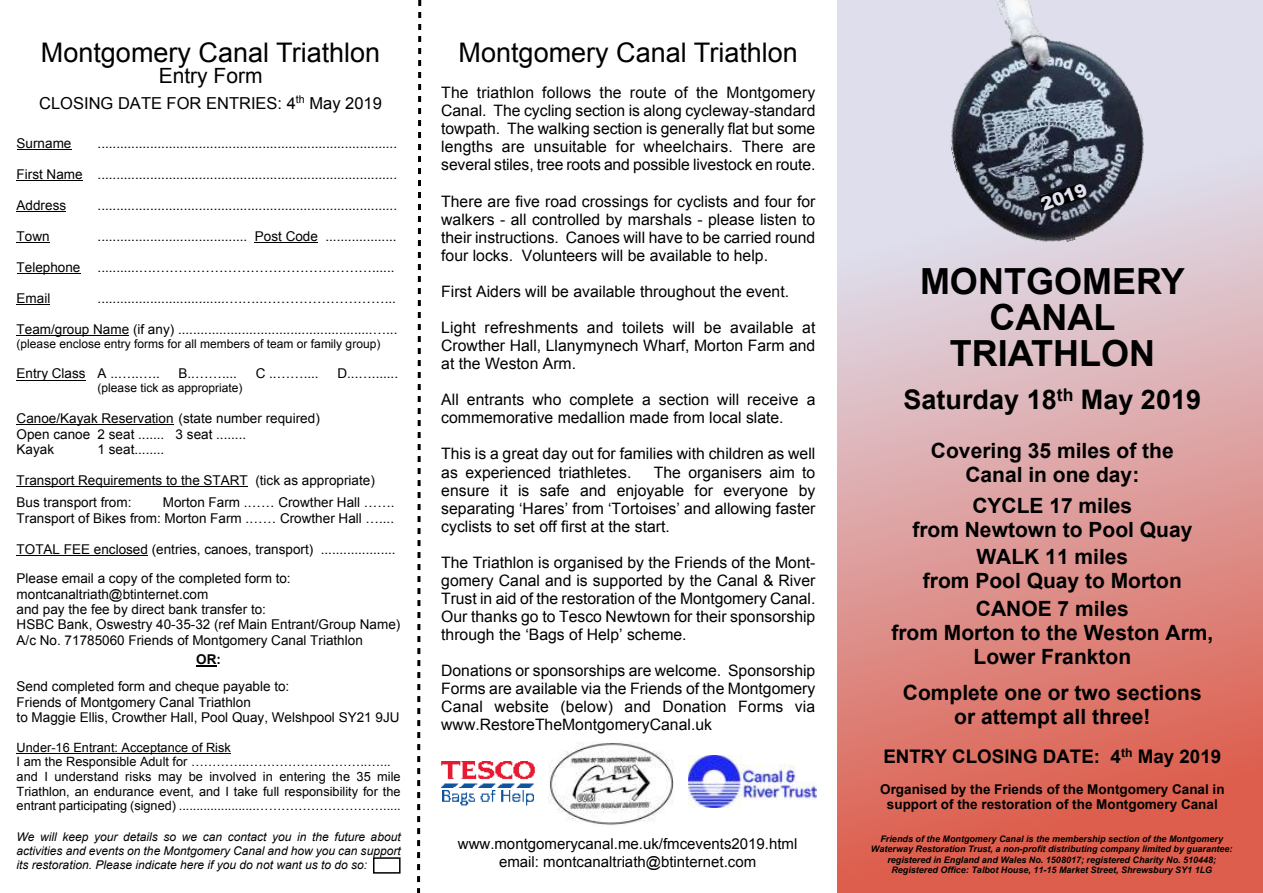
<style>
.page{position:relative;width:1263px;height:893px;background:#fff}
.page>*{position:absolute;margin:0;border:0;box-sizing:border-box;transform-origin:0 0}
.t1{font:700 36px/36px "Arial";color:#000;text-align:center}
.t2{font:27px "Arial";color:#000}
.t3{font:700 27px "Arial";color:#000}
.t4{font:700 21px/24.2px "Arial";color:#000;text-align:center}
.t5{font:21px "Arial";color:#000}
.t6{font:700 18.75px "Arial";color:#000}
.t7{font:900 18px "Arial";color:#e0e0ef}
.t8{font:16.5px "Arial";color:#000}
.t9{font:15.75px/18px "Arial";color:#000;text-align:justify}
.t10{font:15px/18px "Arial";color:#000;text-align:center}
.t11{font:13.5px/15.5px "Arial";color:#000}
.t12{font:700 13.5px/15.5px "Arial";color:#000;text-align:center}
.t13{font:12.75px/14.5px "Arial";color:#000}
.t14{font:italic 12px/13.8px "Arial";color:#000;text-align:justify}
.t15{font:12px "Arial";color:#000}
.t16{font:italic 700 9px/10.4px "Arial";color:#000;text-align:center}
</style>
<div class="page">
<svg style="left:838px;top:0;width:425px;height:893px;background:#dd9a98"></svg>
<svg style="left:417px;top:0;width:5px;height:893px"></svg>
<img style="left:884px;top:0;width:280px;height:262px">
<svg style="left:1039px;top:183px;width:47px;height:28px"></svg>
<hr style="left:17px;top:149px;width:54px;height:1px;background:#000">
<hr style="left:17px;top:180px;width:66px;height:1px;background:#000">
<hr style="left:17px;top:211px;width:49px;height:1px;background:#000">
<hr style="left:17px;top:242px;width:33px;height:1px;background:#000">
<hr style="left:255px;top:242px;width:63px;height:1px;background:#000">
<hr style="left:17px;top:273px;width:64px;height:1px;background:#000">
<hr style="left:17px;top:304px;width:33px;height:1px;background:#000">
<hr style="left:17px;top:335px;width:112px;height:1px;background:#000">
<hr style="left:17px;top:380px;width:69px;height:1px;background:#000">
<hr style="left:17px;top:424px;width:157px;height:1px;background:#000">
<hr style="left:17px;top:486px;width:231px;height:1px;background:#000">
<hr style="left:17px;top:555px;width:131px;height:1px;background:#000">
<hr style="left:196px;top:665px;width:21px;height:2px;background:#000">
<hr style="left:17px;top:753px;width:214px;height:1px;background:#000">
<div style="left:373px;top:857px;width:28px;height:17px;background:#fff;border:2px solid #000"></div>
<img style="left:441px;top:761px;width:94px;height:26px">
<img style="left:443px;top:791px;width:90px;height:15px">
<img style="left:548px;top:742px;width:126px;height:83px">
<img style="left:688px;top:755px;width:53px;height:52px">
<img style="left:742px;top:764px;width:74px;height:36px">
<h2 class="t2" style="left:41px;top:42px;width:341px">Montgomery Canal Triathlon</h2>
<h3 class="t5" style="left:159px;top:68px;width:105px">Entry Form</h3>
<p class="t8" style="left:39px;top:97px;width:344px">CLOSING DATE FOR ENTRIES: 4<sup>th</sup> May 2019</p>
<h2 class="t2" style="left:459px;top:43px;width:341px">Montgomery Canal Triathlon</h2>
<p class="t9" style="left:441px;top:85px;width:376px">The triathlon follows the route of the Montgomery Canal. The cycling section is along cycleway-standard towpath. The walking section is generally flat but some lengths are unsuitable for wheelchairs. There are several stiles, tree roots and possible livestock en route.</p>
<p class="t9" style="left:441px;top:194px;width:376px">There are five road crossings for cyclists and four for walkers - all controlled by marshals - please listen to their instructions. Canoes will have to be carried round four locks. Volunteers will be available to help.</p>
<p class="t9" style="left:441px;top:284px;width:349px">First Aiders will be available throughout the event.</p>
<p class="t9" style="left:441px;top:320px;width:376px">Light refreshments and toilets will be available at Crowther Hall, Llanymynech Wharf, Morton Farm and at the Weston Arm.</p>
<p class="t9" style="left:441px;top:392px;width:376px">All entrants who complete a section will receive a commemorative medallion made from local slate.</p>
<p class="t9" style="left:441px;top:446px;width:376px">This is a great day out for families with children as well as experienced triathletes.</p>
<p class="t11" style="left:17px;top:137px;width:56px">Surname</p>
<p class="t11" style="left:98px;top:137px;width:301px">................................................................................</p>
<p class="t11" style="left:17px;top:168px;width:382px">First Name ................................................................................</p>
<p class="t11" style="left:17px;top:199px;width:51px">Address</p>
<p class="t11" style="left:98px;top:199px;width:301px">................................................................................</p>
<p class="t11" style="left:17px;top:229px;width:35px">Town</p>
<p class="t11" style="left:98px;top:229px;width:300px">........................................ Post Code ...................</p>
<p class="t11" style="left:17px;top:260px;width:65px">Telephone</p>
<p class="t11" style="left:98px;top:260px;width:298px">...........….…………………………………………......</p>
<p class="t11" style="left:17px;top:291px;width:35px">Email</p>
<p class="t11" style="left:98px;top:291px;width:300px">..................................….…..………………………...</p>
<p class="t11" style="left:17px;top:322px;width:382px">Team/group Name (if any) ....................................................…...</p>
<p class="t15" style="left:17px;top:339px;width:365px">(please enclose entry forms for all members of team or family group)</p>
<p class="t11" style="left:17px;top:367px;width:145px">Entry Class A ..…..…..</p>
<p class="t11" style="left:179px;top:367px;width:60px">B..……....</p>
<p class="t11" style="left:256px;top:367px;width:64px">C ..……....</p>
<p class="t11" style="left:337px;top:367px;width:62px">D...….......</p>
<p class="t15" style="left:98px;top:384px;width:146px">(please tick as appropriate)</p>
<p class="t11" style="left:17px;top:412px;width:305px">Canoe/Kayak Reservation (state number required)<br>Open canoe 2 seat ....... 3 seat ........<br>Kayak</p>
<p class="t11" style="left:98px;top:443px;width:68px">1 seat........</p>
<p class="t11" style="left:17px;top:470px;width:360px;line-height:22.4px">Transport Requirements to the START (tick as appropriate)<br>Bus transport from:</p>
<p class="t9" style="left:441px;top:464px;width:376px;text-indent:212px">The organisers aim to ensure it is safe and enjoyable for everyone by separating ‘Hares’ from ‘Tortoises’ and allowing faster cyclists to set off first at the start.</p>
<p class="t9" style="left:441px;top:555px;width:376px">The Triathlon is organised by the Friends of the Mont&shy;gomery Canal and is supported by the Canal &amp; River Trust in aid of the restoration of the Montgomery Canal.<br>Our thanks go to Tesco Newtown for their sponsorship through the ‘Bags of Help’ scheme.</p>
<p class="t9" style="left:441px;top:663px;width:376px">Donations or sponsorships are welcome. Sponsorship Forms are available via the Friends of the Montgomery Canal website (below) and Donation Forms via www.RestoreTheMontgomeryCanal.uk</p>
<p class="t11" style="left:17px;top:496px;width:380px;text-align:right">Morton Farm .…… Crowther Hall …….<br>Transport of Bikes from: Morton Farm .…… Crowther Hall …....</p>
<p class="t11" style="left:17px;top:536px;width:381px;line-height:29.2px">TOTAL FEE enclosed (entries, canoes, transport) ....................<br>Please email a copy of the completed form to:</p>
<p class="t11" style="left:17px;top:587px;width:385px">montcanaltriath@btinternet.com<br>and pay the fee by direct bank transfer to:<br>HSBC Bank, Oswestry 40-35-32 (ref Main Entrant/Group Name)<br>A/c No. 71785060 Friends of Montgomery Canal Triathlon</p>
<p class="t12" style="left:196px;top:653px;width:26px">OR:</p>
<p class="t11" style="left:17px;top:680px;width:384px">Send completed form and cheque payable to:<br>Friends of Montgomery Canal Triathlon<br>to Maggie Ellis, Crowther Hall, Pool Quay, Welshpool SY21 9JU</p>
<p class="t13" style="left:17px;top:741px;width:386px">Under-16 Entrant: Acceptance of Risk<br>I am the Responsible Adult for ………….………………………..…... and I understand risks may be involved in entering the 35 mile Triathlon, an endurance event, and I take full responsibility for the entrant participating (signed) ......................………………………….....</p>
<p class="t14" style="left:17px;top:831px;width:386px">We will keep your details so we can contact you in the future about activities and events on the Montgomery Canal and how you can support its restoration. Please indicate here if you do not want us to do so:</p>
<p class="t10" style="left:458px;top:836px;width:341px">www.montgomerycanal.me.uk/fmcevents2019.html email: montcanaltriath@btinternet.com</p>
<p class="t7" style="left:1039px;top:199px;width:50px;rotate:-21deg">2019</p>
<h1 class="t1" style="left:920px;top:267px;width:266px">MONTGOMERY<br>CANAL<br>TRIATHLON</h1>
<h2 class="t3" style="left:903px;top:390px;width:299px">Saturday 18<sup>th</sup> May 2019</h2>
<h3 class="t4" style="left:931px;top:440px;width:244px">Covering 35 miles of the<br>Canal in one day:</h3>
<h3 class="t4" style="left:912px;top:495px;width:282px">CYCLE 17 miles<br>from Newtown to Pool Quay</h3>
<h3 class="t4" style="left:923px;top:547px;width:260px">WALK 11 miles<br>from Pool Quay to Morton</h3>
<h3 class="t4" style="left:891px;top:598px;width:323px">CANOE 7 miles<br>from Morton to the Weston Arm,<br>Lower Frankton</h3>
<h3 class="t4" style="left:903px;top:682px;width:300px">Complete one or two sections or attempt all three!</h3>
<p class="t6" style="left:883px;top:749px;width:339px">ENTRY CLOSING DATE: 4<sup>th</sup> May 2019</p>
<p class="t12" style="left:880px;top:783px;width:346px">Organised by the Friends of the Montgomery Canal in support of the restoration of the Montgomery Canal</p>
<p class="t16" style="left:871px;top:834px;width:363px">Friends of the Montgomery Canal is the membership section of the Montgomery Waterway Restoration Trust, a non-profit distributing company limited by guarantee: registered in England and Wales No. 1508017; registered Charity No. 510448; Registered Office: Talbot House, 11-15 Market Street, Shrewsbury SY1 1LG</p>
</div>
